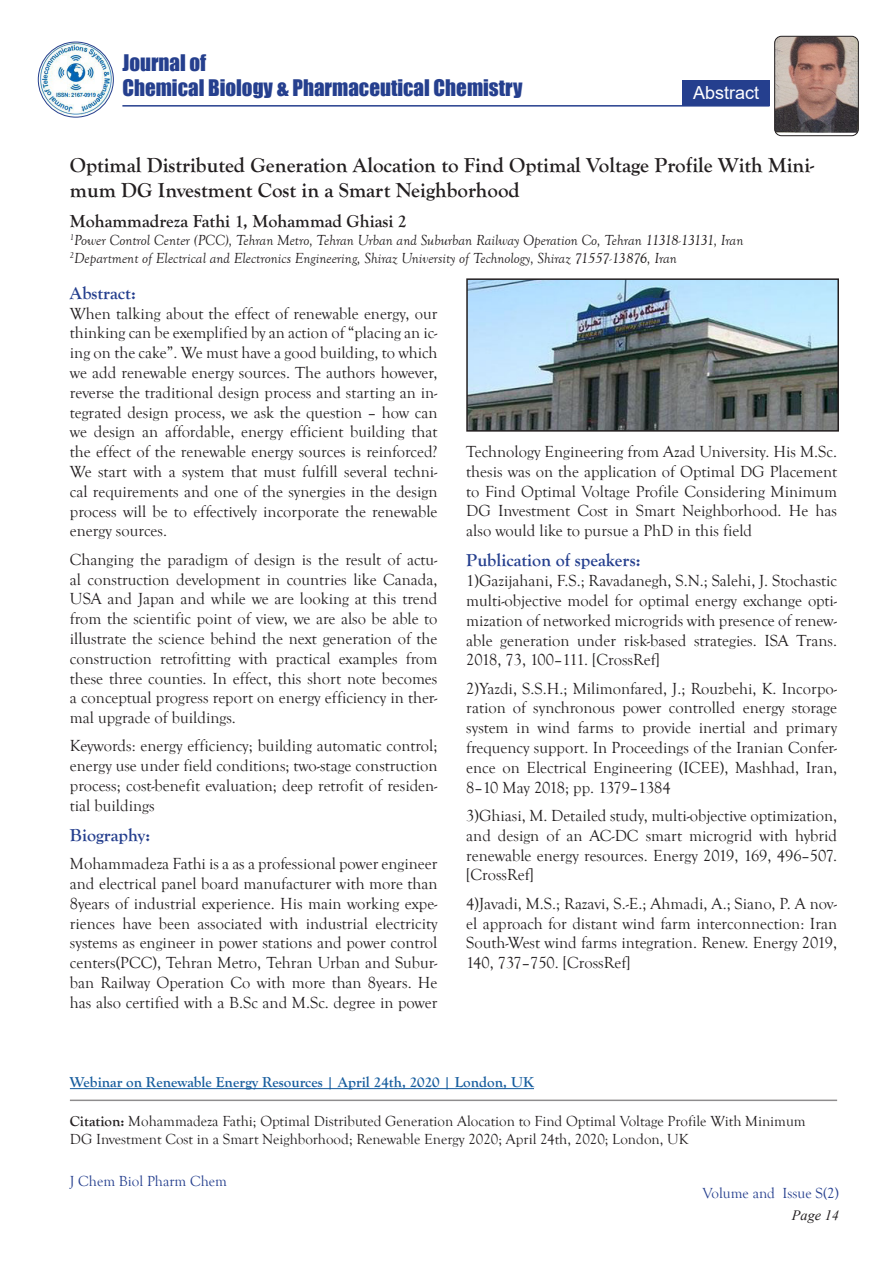
<style>
.page{position:relative;width:893px;height:1263px;background:#fff}
.page>*{position:absolute;margin:0;border:0;box-sizing:border-box;transform-origin:0 0}
.t1{font:700 21px/25.2px "Goudy Old Style T";color:#231f20}
.t2{font:21px/25.2px "Impact";color:#253f8e}
.t3{font:700 18px "Goudy Old Style T";color:#253f8e}
.t4{font:700 18px "Goudy Old Style T";color:#231f20}
.t5{font:18px "Arial";color:#fff}
.t6{font:16.5px/19.8px "Goudy Old Style T";color:#231f20;text-align:justify}
.t7{font:italic 15px "Goudy Old Style T";color:#231f20}
.t8{font:15px/18px "Goudy Old Style T";color:#231f20}
.t9{font:700 15px "Goudy Old Style T";color:#175d9e}
.t10{font:15px "Goudy Old Style T";color:#253f8e}
.t11{font:italic 14.25px "Times New Roman";color:#231f20}
.s1{font-weight:700}
</style>
<div class="page">
<img style="left:38px;top:42px;width:75px;height:75px;border-radius:38px">
<div style="left:38px;top:42px;width:76px;height:76px;border:1px solid #253f8e;border-radius:50%"></div>
<div style="left:682px;top:80px;width:88px;height:25px;background:#253f8e"></div>
<hr style="left:122px;top:105px;width:647px;height:2px;background:#253f8e">
<img style="left:775px;top:36px;width:83px;height:97px">
<div style="left:774px;top:36px;width:85px;height:100px;border:1px solid #231f20;border-radius:7px"></div>
<hr style="left:70px;top:1099px;width:767px;height:2px;background:#231f20">
<hr style="left:70px;top:1088px;width:464px;height:1px;background:#175d9e">
<img style="left:469px;top:281px;width:367px;height:148px">
<div style="left:466px;top:278px;width:373px;height:154px;border:2px solid #231f20"></div>
<p class="t2" style="left:122px;top:49px;width:402px">Journal of<br>Chemical Biology &amp; Pharmaceutical Chemistry</p>
<p class="t5" style="left:693px;top:80px;width:68px">Abstract</p>
<p class="t1" style="left:70px;top:152px;width:746px">Optimal Distributed Generation Alocation to Find Optimal Voltage Profile With Mini&shy;mum DG Investment Cost in a Smart Neighborhood</p>
<p class="t4" style="left:70px;top:211px;width:338px">Mohammadreza Fathi 1, Mohammad Ghiasi 2</p>
<p class="t7" style="left:70px;top:232px;width:675px"><sup>1</sup>Power Control Center (PCC), Tehran Metro, Tehran Urban and Suburban Railway Operation Co, Tehran 11318-13131, Iran</p>
<p class="t7" style="left:70px;top:250px;width:609px"><sup>2</sup>Department of Electrical and Electronics Engineering, Shiraz University of Technology, Shiraz 71557-13876, Iran</p>
<p class="t3" style="left:70px;top:283px;width:68px">Abstract:</p>
<p class="t6" style="left:70px;top:304px;width:369px">When talking about the effect of renewable energy, our thinking can be exemplified by an action of “placing an ic&shy;ing on the cake”. We must have a good building, to which we add renewable energy sources. The authors however, reverse the traditional design process and starting an in&shy;tegrated design process, we ask the question – how can we design an affordable, energy efficient building that the effect of the renewable energy sources is reinforced?<br>We start with a system that must fulfill several techni&shy;cal requirements and one of the synergies in the design process will be to effectively incorporate the renewable energy sources.</p>
<p class="t6" style="left:70px;top:550px;width:369px">Changing the paradigm of design is the result of actu&shy;al construction development in countries like Canada, USA and Japan and while we are looking at this trend from the scientific point of view, we are also be able to illustrate the science behind the next generation of the construction retrofitting with practical examples from these three counties. In effect, this short note becomes a conceptual progress report on energy efficiency in ther&shy;mal upgrade of buildings.</p>
<p class="t6" style="left:70px;top:736px;width:369px">Keywords: energy efficiency; building automatic control; energy use under field conditions; two-stage construction process; cost-benefit evaluation; deep retrofit of residen&shy;tial buildings</p>
<p class="t3" style="left:70px;top:825px;width:82px">Biography:</p>
<p class="t6" style="left:70px;top:854px;width:369px">Mohammadeza Fathi is a as a professional power engineer and electrical panel board manufacturer with more than 8years of industrial experience. His main working expe&shy;riences have been associated with industrial electricity systems as engineer in power stations and power control centers(PCC), Tehran Metro, Tehran Urban and Subur&shy;ban Railway Operation Co with more than 8years. He has also certified with a B.Sc and M.Sc. degree in power</p>
<p class="t6" style="left:466px;top:442px;width:372px">Technology Engineering from Azad University. His M.Sc. thesis was on the application of Optimal DG Placement to Find Optimal Voltage Profile Considering Minimum DG Investment Cost in Smart Neighborhood. He has also would like to pursue a PhD in this field</p>
<p class="t3" style="left:466px;top:550px;width:176px">Publication of speakers:</p>
<p class="t6" style="left:466px;top:571px;width:372px">1)Gazijahani, F.S.; Ravadanegh, S.N.; Salehi, J. Stochastic multi-objective model for optimal energy exchange opti&shy;mization of networked microgrids with presence of renew&shy;able generation under risk-based strategies. ISA Trans.<br>2018, 73, 100–111. [CrossRef]</p>
<p class="t6" style="left:466px;top:679px;width:372px">2)Yazdi, S.S.H.; Milimonfared, J.; Rouzbehi, K. Incorpo&shy;ration of synchronous power controlled energy storage system in wind farms to provide inertial and primary frequency support. In Proceedings of the Iranian Confer&shy;ence on Electrical Engineering (ICEE), Mashhad, Iran, 8–10 May 2018; pp. 1379–1384</p>
<p class="t6" style="left:466px;top:806px;width:372px">3)Ghiasi, M. Detailed study, multi-objective optimization, and design of an AC-DC smart microgrid with hybrid renewable energy resources. Energy 2019, 169, 496–507. [CrossRef]</p>
<p class="t6" style="left:466px;top:894px;width:372px">4)Javadi, M.S.; Razavi, S.-E.; Ahmadi, A.; Siano, P. A nov&shy;el approach for distant wind farm interconnection: Iran South-West wind farms integration. Renew. Energy 2019, 140, 737–750. [CrossRef]</p>
<p class="t9" style="left:70px;top:1074px;width:466px">Webinar on Renewable Energy Resources | April 24th, 2020 | London, UK</p>
<p class="t8" style="left:70px;top:1112px;width:737px"><span class="s1">Citation:</span> Mohammadeza Fathi; Optimal Distributed Generation Alocation to Find Optimal Voltage Profile With Minimum<br>DG Investment Cost in a Smart Neighborhood; Renewable Energy 2020; April 24th, 2020; London, UK</p>
<p class="t10" style="left:70px;top:1173px;width:159px">J Chem Biol Pharm Chem</p>
<p class="t10" style="left:702px;top:1185px;width:138px">Volume and Issue S(2)</p>
<p class="t11" style="left:792px;top:1206px;width:49px">Page 14</p>
</div>
